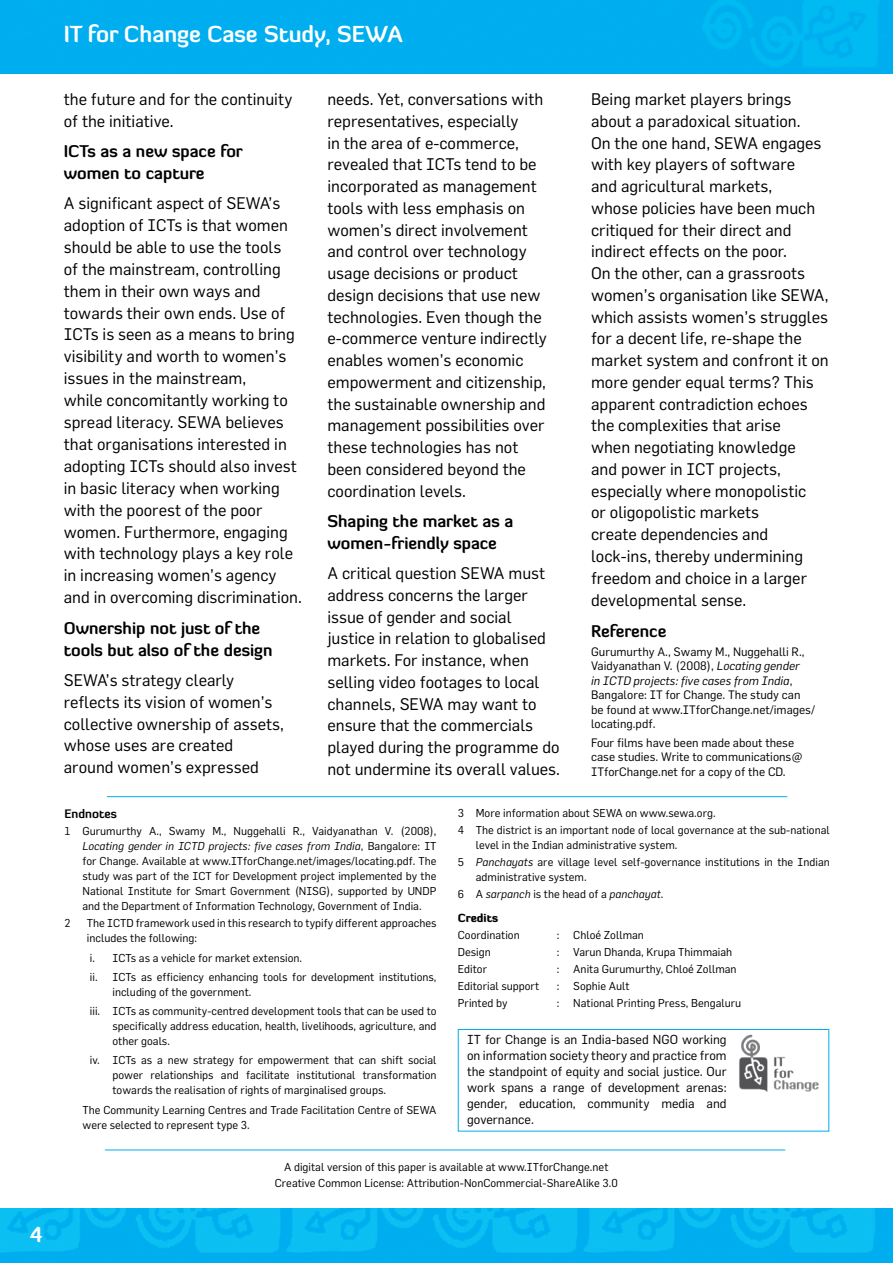
<style>
.page{position:relative;width:893px;height:1263px;background:#fff}
.page>*{position:absolute;margin:0;border:0;box-sizing:border-box;transform-origin:0 0}
.t1{font:700 22.5px "Diavlo";color:#fff}
.t2{font:700 21px "Diavlo";color:#fff}
.t3{font:16.5px/21.8px "Flama";color:#000}
.t4{font:700 16.5px/21.8px "Diavlo";color:#000}
.t5{font:12.75px/16px "Flama";color:#000;text-align:justify}
.t6{font:12px/14.4px "Flama";color:#000}
.t7{font:700 12px "Diavlo";color:#000}
.t8{font:11.25px/15px "Flama";color:#000}
.t9{font:900 11.25px "Diavlo";color:#000}
.s1{font-style:italic}
</style>
<div class="page">
<img style="left:0;top:1208px;width:893px;height:55px">
<div style="left:458px;top:1029px;width:371px;height:102px;border:1px solid #00aeef"></div>
<img style="left:739px;top:1034px;width:80px;height:58px">
<hr style="left:105px;top:1149px;width:680px;height:1px;background:#00aeef">
<hr style="left:107px;top:796px;width:680px;height:1px;background:#00aeef">
<img style="left:0;top:0;width:893px;height:73px">
<p class="t2" style="left:30px;top:1221px;width:14px">4</p>
<h1 class="t1" style="left:64px;top:20px;width:341px">IT for Change Case Study, SEWA</h1>
<p class="t3" style="left:64px;top:88px;width:230px">the future and for the continuity of the initiative.</p>
<p class="t4" style="left:64px;top:140px;width:181px">ICTs as a new space for women to capture</p>
<p class="t3" style="left:64px;top:192px;width:240px">A significant aspect of SEWA’s adoption of ICTs is that women should be able to use the tools<br>of the mainstream, controlling them in their own ways and towards their own ends. Use of<br>ICTs is seen as a means to bring visibility and worth to women’s issues in the mainstream,<br>while concomitantly working to spread literacy. SEWA believes that organisations interested in adopting ICTs should also invest in basic literacy when working with the poorest of the poor women. Furthermore, engaging with technology plays a key role in increasing women’s agency and in overcoming discrimination.</p>
<p class="t4" style="left:64px;top:616px;width:210px">Ownership not just of the tools but also of the design</p>
<p class="t3" style="left:64px;top:669px;width:222px">SEWA’s strategy clearly reflects its vision of women’s collective ownership of assets, whose uses are created around women’s expressed</p>
<p class="t3" style="left:327px;top:88px;width:221px">needs. Yet, conversations with representatives, especially<br>in the area of e-commerce, revealed that ICTs tend to be incorporated as management tools with less emphasis on women’s direct involvement and control over technology usage decisions or product design decisions that use new technologies. Even though the e-commerce venture indirectly enables women’s economic empowerment and citizenship, the sustainable ownership and management possibilities over these technologies has not been considered beyond the coordination levels.</p>
<p class="t4" style="left:327px;top:510px;width:187px">Shaping the market as a women-friendly space</p>
<p class="t3" style="left:327px;top:562px;width:234px">A critical question SEWA must address concerns the larger issue of gender and social justice in relation to globalised markets. For instance, when selling video footages to local channels, SEWA may want to ensure that the commercials played during the programme do not undermine its overall values.</p>
<p class="t3" style="left:591px;top:88px;width:239px">Being market players brings about a paradoxical situation.<br>On the one hand, SEWA engages with key players of software<br>and agricultural markets,<br>whose policies have been much critiqued for their direct and indirect effects on the poor.<br>On the other, can a grassroots women’s organisation like SEWA, which assists women’s struggles for a decent life, re-shape the market system and confront it on more gender equal terms? This apparent contradiction echoes the complexities that arise<br>when negotiating knowledge<br>and power in ICT projects, especially where monopolistic<br>or oligopolistic markets<br>create dependencies and lock-ins, thereby undermining freedom and choice in a larger developmental sense.</p>
<p class="t4" style="left:591px;top:620px;width:77px">Reference</p>
<p class="t6" style="left:591px;top:644px;width:226px">Gurumurthy A., Swamy M., Nuggehalli R., Vaidyanathan V. (2008), <span class="s1">Locating gender<br>in ICTD projects: five cases from India</span>, Bangalore: IT for Change. The study can be found at www.ITforChange.net/images/ locating.pdf.</p>
<p class="t6" style="left:591px;top:735px;width:213px">Four films have been made about these case studies. Write to communications@<br>ITforChange.net for a copy of the CD.</p>
<p class="t7" style="left:64px;top:806px;width:54px">Endnotes</p>
<p class="t8" style="left:82px;top:823px;width:356px;text-align:justify;text-indent:-18px">1 Gurumurthy A., Swamy M., Nuggehalli R., Vaidyanathan V. (2008), <span class="s1">Locating gender in ICTD projects: five cases from India</span>, Bangalore: IT for Change. Available at www.ITforChange.net/images/locating.pdf. The study was part of the ICT for Development project implemented by the National Institute for Smart Government (NISG), supported by UNDP and the Department of Information Technology, Government of India.</p>
<p class="t8" style="left:64px;top:915px;width:8px">2</p>
<p class="t8" style="left:87px;top:915px;width:351px">The ICTD framework used in this research to typify different approaches includes the following:</p>
<p class="t8" style="left:90px;top:948px;width:348px;line-height:19.2px">i. ICTs as a vehicle for market extension.<br>ii. ICTs as efficiency enhancing tools for development institutions,</p>
<p class="t8" style="left:90px;top:982px;width:348px;line-height:19.2px;text-indent:22px">including of the government.<br>iii. ICTs as community-centred development tools that can be used to</p>
<p class="t8" style="left:112px;top:1018px;width:326px">specifically address education, health, livelihoods, agriculture, and other goals.</p>
<p class="t8" style="left:112px;top:1052px;width:326px;text-align:justify;text-indent:-22px">iv. ICTs as a new strategy for empowerment that can shift social power relationships and facilitate institutional transformation towards the realisation of rights of marginalised groups.</p>
<p class="t8" style="left:82px;top:1102px;width:356px">The Community Learning Centres and Trade Facilitation Centre of SEWA were selected to represent type 3.</p>
<p class="t8" style="left:458px;top:804px;width:374px;line-height:17.1px">3 More information about SEWA on www.sewa.org.<br>4 The district is an important node of local governance at the sub-national</p>
<p class="t8" style="left:458px;top:836px;width:374px;line-height:17.1px;text-indent:18px">level in the Indian administrative system.<br>5 <span class="s1">Panchayats</span> are village level self-governance institutions in the Indian</p>
<p class="t8" style="left:458px;top:868px;width:207px;line-height:17.1px;text-indent:18px">administrative system.<br>6 A <span class="s1">sarpanch</span> is the head of a <span class="s1">panchayat</span>.</p>
<p class="t9" style="left:458px;top:910px;width:42px">Credits</p>
<p class="t8" style="left:458px;top:927px;width:63px">Coordination</p>
<p class="t8" style="left:557px;top:927px;width:89px">: Chloé Zollman</p>
<p class="t8" style="left:458px;top:944px;width:34px">Design</p>
<p class="t8" style="left:557px;top:944px;width:177px">: Varun Dhanda, Krupa Thimmaiah</p>
<p class="t8" style="left:458px;top:961px;width:31px">Editor</p>
<p class="t8" style="left:557px;top:961px;width:181px">: Anita Gurumurthy, Chloé Zollman</p>
<p class="t8" style="left:458px;top:978px;width:83px">Editorial support</p>
<p class="t8" style="left:557px;top:978px;width:74px">: Sophie Ault</p>
<p class="t8" style="left:458px;top:996px;width:51px">Printed by</p>
<p class="t8" style="left:557px;top:996px;width:186px">: National Printing Press, Bengaluru</p>
<p class="t5" style="left:467px;top:1031px;width:261px">IT for Change is an India-based NGO working on information society theory and practice from the standpoint of equity and social justice. Our work spans a range of development arenas: gender, education, community media and governance.</p>
<p class="t8" style="left:275px;top:1159px;width:345px;line-height:15.6px;text-align:center">A digital version of this paper is available at www.ITforChange.net<br>Creative Common License: Attribution-NonCommercial-ShareAlike 3.0</p>
</div>
